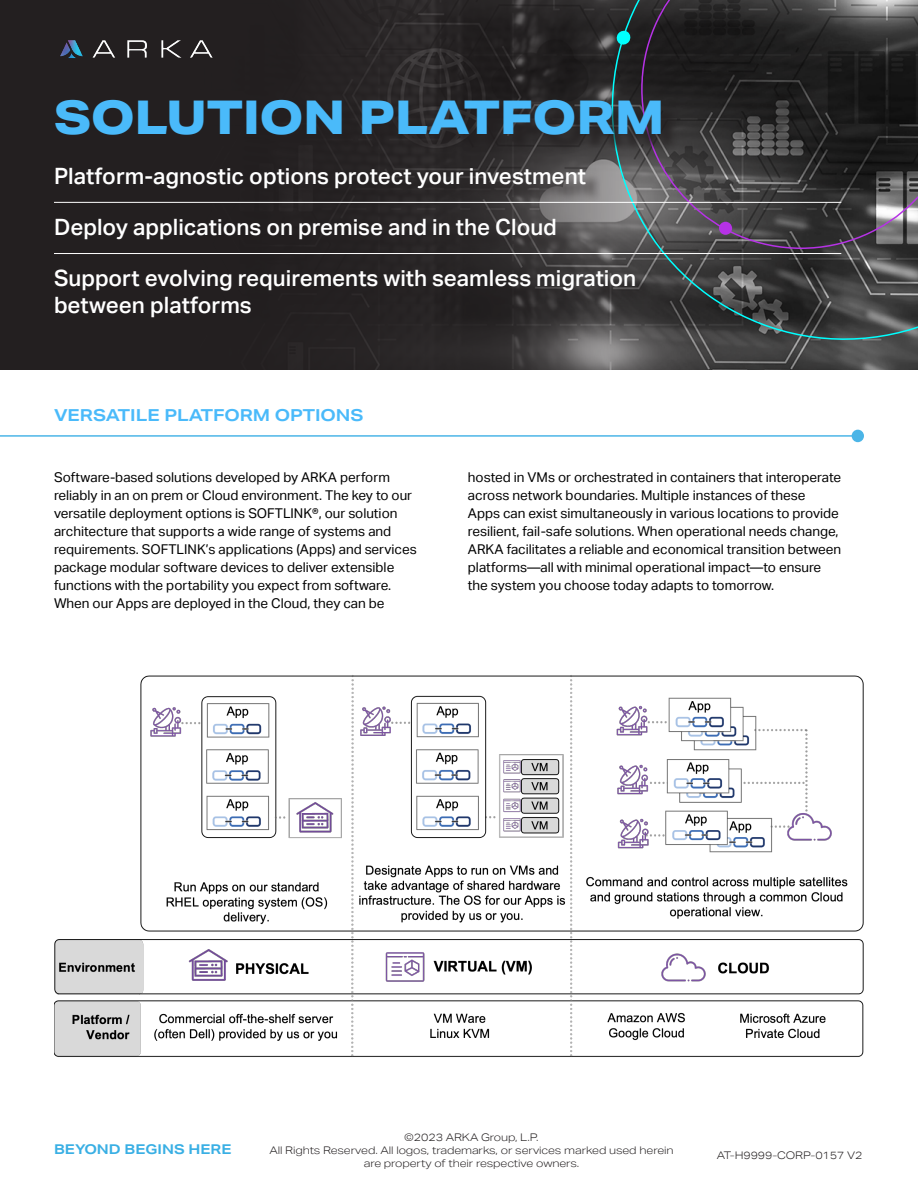
<style>
.page{position:relative;width:918px;height:1188px;background:#fff}
.page>*{position:absolute;margin:0;border:0;box-sizing:border-box;transform-origin:0 0}
.t1{font:800 46.5px "Aktiv Grotesk Ex";letter-spacing:-.01em;color:#4abafa}
.t2{font:500 22.5px/27px "Aktiv Grotesk";color:#fff}
.t3{font:700 16.5px "Aktiv Grotesk Ex";color:#4abafa}
.Body_Text{font:13.5px/18px "Aktiv Grotesk";color:#000001}
.t4{font:700 13.5px "Aktiv Grotesk Ex";color:#39afe4}
.t5{font:300 10.5px/12.6px "Aktiv Grotesk Ex";letter-spacing:-.01em;color:#231f20;text-align:center}
</style>
<div class="page">
<div style="left:852px;top:430px;width:12px;height:12px;background:#4bb5e7;border-radius:50%"></div>
<hr style="left:0;top:435px;width:858px;height:2px;background:#4bb5e7">
<div style="left:0;top:0;width:918px;height:369px;background:#231f20"></div>
<img style="left:333px;top:0;width:246px;height:369px">
<svg style="left:579px;top:0;width:339px;height:370px"></svg>
<svg style="left:616px;top:30px;width:15px;height:16px"></svg>
<svg style="left:641px;top:0;width:277px;height:249px"></svg>
<img style="left:60px;top:40px;width:153px;height:18px">
<div style="left:57px;top:170px;width:597px;height:166px;background:#231f20;opacity:.75"></div>
<div style="left:58px;top:102px;width:621px;height:52px;background:#231f20"></div>
<hr style="left:54px;top:202px;width:787px;height:1px;background:#fff">
<hr style="left:54px;top:253px;width:787px;height:1px;background:#fff">
<img style="left:54px;top:675px;width:810px;height:382px">
<h1 class="t1" style="left:54px;top:88px;width:612px">SOLUTION PLATFORM</h1>
<h1 class="t2" style="left:54px;top:163px;width:533px">Platform-agnostic options protect your investment</h1>
<h1 class="t2" style="left:54px;top:214px;width:505px">Deploy applications on premise and in the Cloud</h1>
<h1 class="t2" style="left:54px;top:265px;width:584px">Support evolving requirements with seamless migration between platforms</h1>
<h2 class="t3" style="left:54px;top:405px;width:311px">VERSATILE PLATFORM OPTIONS</h2>
<p class="Body_Text" style="left:54px;top:468px;width:364px">Software-based solutions developed by ARKA perform reliably in an on prem or Cloud environment. The key to our versatile deployment options is SOFTLINK®, our solution architecture that supports a wide range of systems and requirements. SOFTLINK’s applications (Apps) and services package modular software devices to deliver extensible functions with the portability you expect from software.<br>When our Apps are deployed in the Cloud, they can be</p>
<p class="Body_Text" style="left:468px;top:468px;width:375px">hosted in VMs or orchestrated in containers that interoperate across network boundaries. Multiple instances of these<br>Apps can exist simultaneously in various locations to provide resilient, fail-safe solutions. When operational needs change, ARKA facilitates a reliable and economical transition between platforms—all with minimal operational impact—to ensure the system you choose today adapts to tomorrow.</p>
<p class="t4" style="left:54px;top:1141px;width:179px">BEYOND BEGINS HERE</p>
<p class="t5" style="left:269px;top:1131px;width:406px">©2023 ARKA Group, L.P.<br>All Rights Reserved. All logos, trademarks, or services marked used herein are property of their respective owners.</p>
<p class="t5" style="left:717px;top:1148px;width:147px">AT-H9999-CORP-0157 V2</p>
</div>
